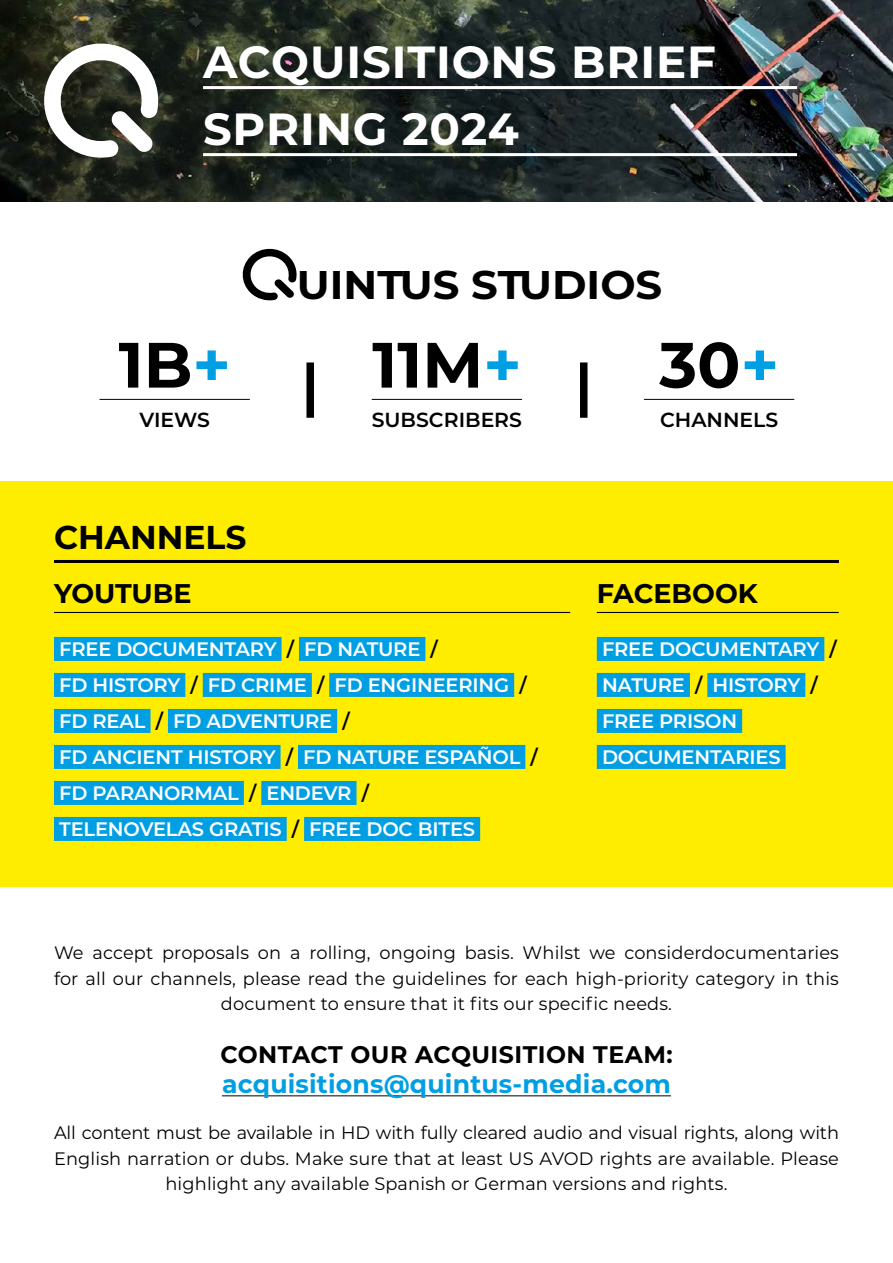
<style>
.page{position:relative;width:893px;height:1263px;background:#fff}
.page>*{position:absolute;margin:0;border:0;box-sizing:border-box;transform-origin:0 0}
.t1{font:700 63.9px "Montserrat";color:#000}
.t2{font:700 45px/67.1px "Montserrat";letter-spacing:.02em;color:#fff}
.t3{font:700 40.05px "Montserrat";color:#000;scale:1.05 1}
.t4{font:700 33px "Montserrat";color:#000}
.t5{font:700 27px "Montserrat";color:#000}
.t6{font:700 25.5px "Montserrat";letter-spacing:.01em;color:#009fe3}
.t7{font:700 24px "Montserrat";letter-spacing:.02em;color:#000}
.t8{font:600 20.4px "Montserrat";color:#000}
.t9{font:600 19.5px/36px "Montserrat";letter-spacing:-.01em;color:#fff}
.t10{font:18px/25.5px "Montserrat";letter-spacing:.01em;color:#000;text-align:center}
.s1{color:#009fe3}
.s2{color:#000}
</style>
<div class="page">
<img style="left:0;top:0;width:893px;height:202px">
<div style="left:0;top:482px;width:893px;height:405px;background:#ffed00"></div>
<hr style="left:203px;top:86px;width:594px;height:3px;background:#fff">
<hr style="left:203px;top:153px;width:594px;height:3px;background:#fff">
<svg style="left:39px;top:38px;width:122px;height:122px"></svg>
<svg style="left:242px;top:248px;width:55px;height:53px"></svg>
<hr style="left:597px;top:612px;width:242px;height:1px;background:#000">
<div style="left:597px;top:637px;width:227px;height:24px;background:#009fe3"></div>
<div style="left:597px;top:673px;width:93px;height:24px;background:#009fe3"></div>
<div style="left:707px;top:673px;width:98px;height:24px;background:#009fe3"></div>
<div style="left:597px;top:709px;width:145px;height:24px;background:#009fe3"></div>
<div style="left:597px;top:745px;width:189px;height:24px;background:#009fe3"></div>
<hr style="left:222px;top:1095px;width:449px;height:1px;background:#000">
<hr style="left:54px;top:560px;width:785px;height:3px;background:#000">
<hr style="left:54px;top:612px;width:516px;height:1px;background:#000">
<div style="left:54px;top:637px;width:228px;height:24px;background:#009fe3"></div>
<div style="left:299px;top:637px;width:126px;height:24px;background:#009fe3"></div>
<div style="left:54px;top:673px;width:131px;height:24px;background:#009fe3"></div>
<div style="left:203px;top:673px;width:109px;height:24px;background:#009fe3"></div>
<div style="left:329px;top:673px;width:185px;height:24px;background:#009fe3"></div>
<div style="left:54px;top:709px;width:97px;height:24px;background:#009fe3"></div>
<div style="left:168px;top:709px;width:169px;height:24px;background:#009fe3"></div>
<div style="left:54px;top:745px;width:227px;height:24px;background:#009fe3"></div>
<div style="left:298px;top:745px;width:227px;height:24px;background:#009fe3"></div>
<div style="left:54px;top:781px;width:190px;height:24px;background:#009fe3"></div>
<div style="left:261px;top:781px;width:95px;height:24px;background:#009fe3"></div>
<div style="left:54px;top:817px;width:233px;height:24px;background:#009fe3"></div>
<div style="left:304px;top:817px;width:176px;height:24px;background:#009fe3"></div>
<hr style="left:372px;top:399px;width:150px;height:1px;background:#000">
<hr style="left:100px;top:399px;width:150px;height:1px;background:#000">
<hr style="left:644px;top:399px;width:150px;height:1px;background:#000">
<div style="left:306px;top:362px;width:8px;height:56px;background:#000"></div>
<div style="left:580px;top:362px;width:7px;height:56px;background:#000"></div>
<h2 class="t2" style="left:203px;top:26px;width:514px">ACQUISITIONS BRIEF<br>SPRING 2024</h2>
<h1 class="t1" style="left:119px;top:319px;width:114px">1B<span class="s1">+</span></h1>
<p class="t8" style="left:140px;top:405px;width:72px">VIEWS</p>
<h3 class="t3" style="left:297px;top:256px;width:349px">UINTUS STUDIOS</h3>
<h1 class="t1" style="left:372px;top:319px;width:151px">11M<span class="s1">+</span></h1>
<p class="t8" style="left:372px;top:405px;width:152px">SUBSCRIBERS</p>
<h1 class="t1" style="left:659px;top:319px;width:121px">30<span class="s1">+</span></h1>
<p class="t8" style="left:660px;top:405px;width:120px">CHANNELS</p>
<h3 class="t4" style="left:54px;top:514px;width:194px">CHANNELS</h3>
<h3 class="t5" style="left:54px;top:574px;width:139px">YOUTUBE</h3>
<p class="t9" style="left:59px;top:631px;width:480px">FREE DOCUMENTARY <span class="s2">/</span> FD NATURE <span class="s2">/<br></span>FD HISTORY <span class="s2">/</span> FD CRIME <span class="s2">/</span> FD ENGINEERING <span class="s2">/<br></span>FD REAL <span class="s2">/</span> FD ADVENTURE <span class="s2">/<br></span>FD ANCIENT HISTORY <span class="s2">/</span> FD NATURE ESPAÑOL <span class="s2">/<br></span>FD PARANORMAL <span class="s2">/</span> ENDEVR <span class="s2">/<br></span>TELENOVELAS GRATIS <span class="s2">/</span> FREE DOC BITES</p>
<h3 class="t5" style="left:597px;top:574px;width:163px">FACEBOOK</h3>
<p class="t9" style="left:602px;top:631px;width:236px">FREE DOCUMENTARY <span class="s2">/<br></span>NATURE <span class="s2">/</span> HISTORY <span class="s2">/<br></span>FREE PRISON<br>DOCUMENTARIES</p>
<p class="t10" style="left:54px;top:939px;width:786px">We accept proposals on a rolling, ongoing basis. Whilst we considerdocumentaries for all our channels, please read the guidelines for each high-priority category in this document to ensure that it fits our specific needs.</p>
<h3 class="t7" style="left:220px;top:1037px;width:454px">CONTACT OUR ACQUISITION TEAM:</h3>
<h3 class="t6" style="left:222px;top:1065px;width:450px">acquisitions@quintus-media.com</h3>
<p class="t10" style="left:54px;top:1119px;width:786px">All content must be available in HD with fully cleared audio and visual rights, along with<br>English narration or dubs. Make sure that at least US AVOD rights are available. Please highlight any available Spanish or German versions and rights.</p>
</div>
